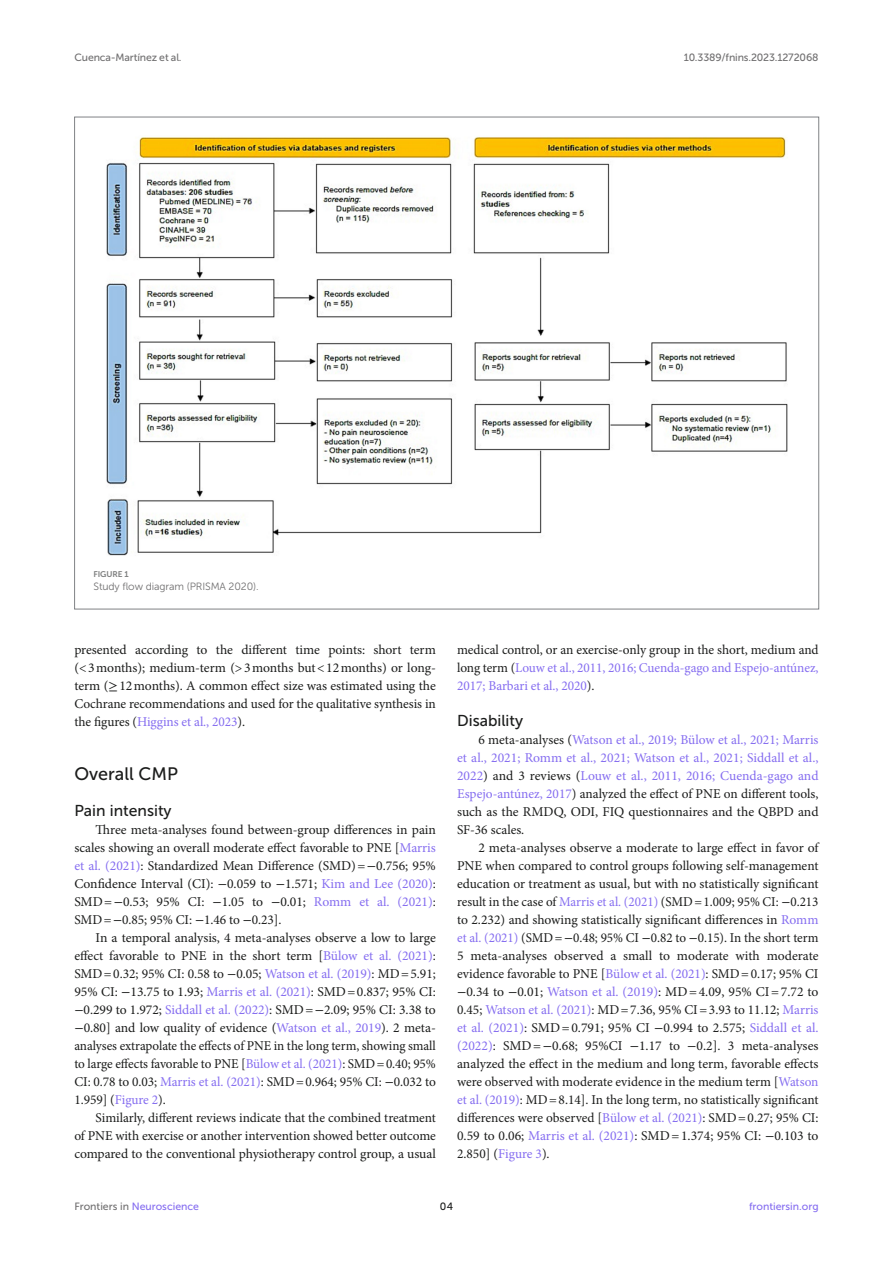
<style>
.page{position:relative;width:893px;height:1263px;background:#fff}
.page>*{position:absolute;margin:0;border:0;box-sizing:border-box;transform-origin:0 0}
.HEAD_2{font:18px "Museo Sans 500";color:#1b1c1b}
.HEAD_3_after_HEAD_2{font:15.75px "Museo Sans 500";color:#1b1c1b}
.HEAD_3{font:15.75px "Museo Sans 500";color:#1b1c1b}
.TEXT{font:13.5px/18px "Minion Pro";letter-spacing:-.005em;color:#1b1c1b;text-align:justify}
.TEXT_FLUSH{font:13.5px/18px "Minion Pro";letter-spacing:-.005em;color:#1b1c1b;text-align:justify}
.TEXT_FLUSH-2{font:13.5px/18px "Minion Pro";letter-spacing:-.005em;color:#856df0;text-align:justify}
.TEXT-2{font:13.5px/18px "Minion Pro";letter-spacing:-.005em;color:#856df0;text-align:justify}
.t1{font:10.5px "Museo Sans 500";letter-spacing:-.015em;color:#706f70}
.t2{font:10.5px "Museo Sans 500";color:#856df0}
.FIG_LEG{font:10.5px "Museo Sans 300";letter-spacing:-.01em;color:#706f70}
.t3{font:10.5px "Museo Sans 500";color:#1b1c1b}
.FIG_HD{font:8.25px "Museo Sans 700";letter-spacing:-.01em;color:#7e7f7f}
.s1{font-family:"STIX General"}
.s2{color:#856df0}
.s3{color:#1b1c1b}
.s4{color:#706f70}
</style>
<div class="page">
<img style="left:106px;top:137px;width:682px;height:419px">
<p class="t1" style="left:74px;top:51px;width:109px">Cuenca-Martínez et al.</p>
<p class="t1" style="left:684px;top:51px;width:136px">10.3389/fnins.2023.1272068</p>
<p class="FIG_HD" style="left:94px;top:569px;width:37px">FIGURE 1</p>
<p class="FIG_LEG" style="left:94px;top:581px;width:167px">Study flow diagram (PRISMA 2020).</p>
<p class="TEXT_FLUSH" style="left:74px;top:641px;width:363px">presented according to the different time points: short term (&lt;3months); medium-term (&gt;3months but&lt;12months) or long&shy;term (<span class="s1">≥</span>12months). A common effect size was estimated using the Cochrane recommendations and used for the qualitative synthesis in the figures (<span class="s2">Higgins et al., 2023</span>).</p>
<p class="HEAD_2" style="left:74px;top:764px;width:105px">Overall CMP</p>
<p class="HEAD_3_after_HEAD_2" style="left:74px;top:802px;width:99px">Pain intensity</p>
<p class="TEXT_FLUSH" style="left:74px;top:821px;width:363px;text-indent:21px">Three meta-analyses found between-group differences in pain scales showing an overall moderate effect favorable to PNE [<span class="s2">Marris et al. (2021)</span>: Standardized Mean Difference (SMD)=<span class="s1">−</span>0.756; 95% Confidence Interval (CI): <span class="s1">−</span>0.059 to <span class="s1">−</span>1.571; <span class="s2">Kim and Lee (2020)</span>:<br>SMD=<span class="s1">−</span>0.53; 95% CI: <span class="s1">−</span>1.05 to <span class="s1">−</span>0.01; <span class="s2">Romm et al. (2021)</span>:<br>SMD=<span class="s1">−</span>0.85; 95% CI: <span class="s1">−</span>1.46 to <span class="s1">−</span>0.23].</p>
<p class="TEXT" style="left:74px;top:929px;width:363px;text-indent:21px">In a temporal analysis, 4 meta-analyses observe a low to large effect favorable to PNE in the short term [<span class="s2">Bülow et al. (2021)</span>:<br>SMD=0.32; 95% CI: 0.58 to <span class="s1">−</span>0.05; <span class="s2">Watson et al. (2019)</span>: MD=5.91; 95% CI: <span class="s1">−</span>13.75 to 1.93; <span class="s2">Marris et al. (2021)</span>: SMD=0.837; 95% CI: <span class="s1">−</span>0.299 to 1.972; <span class="s2">Siddall et al. (2022)</span>: SMD=<span class="s1">−</span>2.09; 95% CI: 3.38 to <span class="s1">−</span>0.80] and low quality of evidence (<span class="s2">Watson et al., 2019</span>). 2 meta&shy;analyses extrapolate the effects of PNE in the long term, showing small to large effects favorable to PNE [<span class="s2">Bülow et al. (2021)</span>: SMD=0.40; 95% CI: 0.78 to 0.03; <span class="s2">Marris et al. (2021)</span>: SMD=0.964; 95% CI: <span class="s1">−</span>0.032 to 1.959] (<span class="s2">Figure 2</span>).</p>
<p class="TEXT" style="left:74px;top:1109px;width:363px;text-indent:21px">Similarly, different reviews indicate that the combined treatment of PNE with exercise or another intervention showed better outcome compared to the conventional physiotherapy control group, a usual</p>
<p class="TEXT-2" style="left:457px;top:641px;width:363px"><span class="s3">medical control, or an exercise-only group in the short, medium and long term (</span>Louw et al., 2011, 2016; Cuenda-gago and Espejo-antúnez, 2017; Barbari et al., 2020<span class="s3">).</span></p>
<p class="HEAD_3" style="left:457px;top:712px;width:68px">Disability</p>
<p class="TEXT_FLUSH-2" style="left:457px;top:731px;width:363px;text-indent:21px"><span class="s3">6 meta-analyses (</span>Watson et al., 2019; Bülow et al., 2021; Marris et al., 2021; Romm et al., 2021; Watson et al., 2021; Siddall et al., 2022<span class="s3">) and 3 reviews (</span>Louw et al., 2011, 2016; Cuenda-gago and Espejo-antúnez, 2017<span class="s3">) analyzed the effect of PNE on different tools, such as the RMDQ, ODI, FIQ questionnaires and the QBPD and SF-36 scales.</span></p>
<p class="TEXT" style="left:457px;top:839px;width:363px;text-indent:21px">2 meta-analyses observe a moderate to large effect in favor of PNE when compared to control groups following self-management education or treatment as usual, but with no statistically significant result in the case of <span class="s2">Marris et al. (2021)</span> (SMD=1.009; 95% CI: <span class="s1">−</span>0.213 to 2.232) and showing statistically significant differences in <span class="s2">Romm et al. (2021)</span> (SMD=<span class="s1">−</span>0.48; 95% CI <span class="s1">−</span>0.82 to <span class="s1">−</span>0.15). In the short term 5 meta-analyses observed a small to moderate with moderate evidence favorable to PNE [<span class="s2">Bülow et al. (2021)</span>: SMD=0.17; 95% CI <span class="s1">−</span>0.34 to <span class="s1">−</span>0.01; <span class="s2">Watson et al. (2019)</span>: MD=4.09, 95% CI=7.72 to 0.45; <span class="s2">Watson et al. (2021)</span>: MD=7.36, 95% CI=3.93 to 11.12; <span class="s2">Marris et al. (2021)</span>: SMD=0.791; 95% CI <span class="s1">−</span>0.994 to 2.575; <span class="s2">Siddall et al. (2022)</span>: SMD=<span class="s1">−</span>0.68; 95%CI <span class="s1">−</span>1.17 to <span class="s1">−</span>0.2]. 3 meta-analyses analyzed the effect in the medium and long term, favorable effects were observed with moderate evidence in the medium term [<span class="s2">Watson et al. (2019)</span>: MD=8.14]. In the long term, no statistically significant differences were observed [<span class="s2">Bülow et al. (2021)</span>: SMD=0.27; 95% CI:<br>0.59 to 0.06; <span class="s2">Marris et al. (2021)</span>: SMD=1.374; 95% CI: <span class="s1">−</span>0.103 to 2.850] (<span class="s2">Figure 3</span>).</p>
<p class="t2" style="left:74px;top:1200px;width:126px"><span class="s4">Frontiers in</span> Neuroscience</p>
<p class="t3" style="left:440px;top:1200px;width:15px">04</p>
<p class="t2" style="left:749px;top:1200px;width:71px">frontiersin.org</p>
</div>
